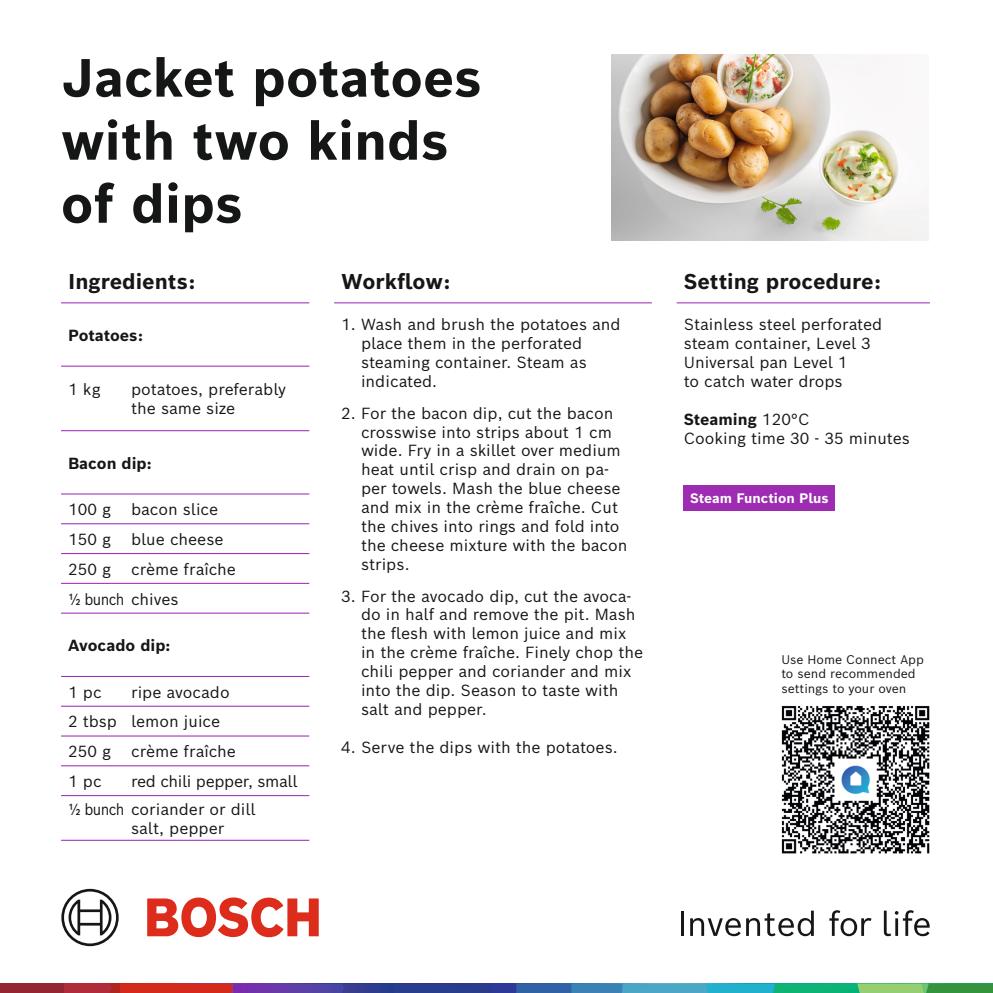
<style>
.page{position:relative;width:993px;height:993px;background:#fff}
.page>*{position:absolute;margin:0;border:0;box-sizing:border-box;transform-origin:0 0}
.t1{font:700 52.5px/63px "Bosch Sans";color:#151616}
.t2{font:700 21px "Bosch Sans";color:#151616}
.t3{font:15.75px/18.9px "Bosch Sans";color:#151616}
.t4{font:15.75px/18.9px "Bosch Sans";color:#151616;scale:.89 1}
.t5{font:700 15.75px "Bosch Sans";color:#151616}
.t6{font:15.75px "Bosch Sans";letter-spacing:-.02em;color:#151616}
.t7{font:700 13.47px "Bosch Sans";color:#fff}
.t8{font:12.25px/14.7px "Bosch Sans";color:#151616}
.s1{font-weight:400}
</style>
<div class="page">
<img style="left:611px;top:55px;width:317px;height:186px">
<div style="left:0;top:983px;width:64px;height:9px;background:#942533"></div>
<svg style="left:64px;top:983px;width:928px;height:9px;background:#566c81"></svg>
<svg style="left:147px;top:897px;width:171px;height:39px"></svg>
<svg style="left:61px;top:888px;width:58px;height:57px"></svg>
<hr style="left:681px;top:911px;width:3px;height:24px;background:#151616">
<svg style="left:690px;top:910px;width:123px;height:25px"></svg>
<svg style="left:829px;top:910px;width:42px;height:25px"></svg>
<svg style="left:883px;top:910px;width:46px;height:25px"></svg>
<hr style="left:61px;top:302px;width:248px;height:1px;background:#9d2cb2">
<hr style="left:61px;top:365px;width:248px;height:1px;background:#9d2cb2">
<hr style="left:61px;top:430px;width:248px;height:1px;background:#9d2cb2">
<hr style="left:61px;top:493px;width:248px;height:1px;background:#9d2cb2">
<hr style="left:61px;top:523px;width:248px;height:1px;background:#9d2cb2">
<hr style="left:61px;top:553px;width:248px;height:1px;background:#9d2cb2">
<hr style="left:61px;top:582px;width:248px;height:1px;background:#9d2cb2">
<hr style="left:61px;top:612px;width:248px;height:1px;background:#9d2cb2">
<hr style="left:61px;top:675px;width:248px;height:1px;background:#9d2cb2">
<hr style="left:61px;top:705px;width:248px;height:1px;background:#9d2cb2">
<hr style="left:61px;top:735px;width:248px;height:1px;background:#9d2cb2">
<hr style="left:61px;top:765px;width:248px;height:1px;background:#9d2cb2">
<hr style="left:61px;top:794px;width:248px;height:1px;background:#9d2cb2">
<hr style="left:334px;top:302px;width:317px;height:1px;background:#9d2cb2">
<hr style="left:676px;top:302px;width:253px;height:1px;background:#9d2cb2">
<hr style="left:61px;top:839px;width:248px;height:1px;background:#9d2cb2">
<div style="left:683px;top:484px;width:151px;height:26px;background:#9d2cb2"></div>
<img style="left:781px;top:705px;width:148px;height:148px">
<p class="t1" style="left:61px;top:45px;width:422px">Jacket potatoes with two kinds of dips</p>
<p class="t2" style="left:68px;top:267px;width:129px">Ingredients:</p>
<p class="t2" style="left:341px;top:267px;width:111px">Workflow:</p>
<p class="t2" style="left:683px;top:267px;width:199px">Setting procedure:</p>
<p class="t5" style="left:68px;top:324px;width:76px">Potatoes:</p>
<p class="t3" style="left:361px;top:314px;width:261px;text-indent:-20px">1. Wash and brush the potatoes and place them in the perforated steaming container. Steam as indicated.</p>
<p class="t3" style="left:361px;top:403px;width:268px;text-indent:-20px">2. For the bacon dip, cut the bacon crosswise into strips about 1 cm wide. Fry in a skillet over medium heat until crisp and drain on pa&shy;per towels. Mash the blue cheese and mix in the crème fraîche. Cut the chives into rings and fold into the cheese mixture with the bacon strips.</p>
<p class="t3" style="left:361px;top:585px;width:283px;text-indent:-20px">3. For the avocado dip, cut the avoca&shy;do in half and remove the pit. Mash the flesh with lemon juice and mix in the crème fraîche. Finely chop the chili pepper and coriander and mix into the dip. Season to taste with salt and pepper.</p>
<p class="t3" style="left:341px;top:736px;width:278px">4. Serve the dips with the potatoes.</p>
<p class="t3" style="left:683px;top:314px;width:200px">Stainless steel perforated steam container, Level 3</p>
<p class="t3" style="left:683px;top:352px;width:165px">Universal pan Level 1 to catch water drops</p>
<p class="t5" style="left:683px;top:408px;width:127px">Steaming <span class="s1">120°C</span></p>
<p class="t3" style="left:683px;top:428px;width:228px">Cooking time 30 - 35 minutes</p>
<p class="t3" style="left:68px;top:379px;width:34px">1 kg</p>
<p class="t3" style="left:131px;top:379px;width:156px">potatoes, preferably the same size</p>
<p class="t5" style="left:68px;top:452px;width:85px">Bacon dip:</p>
<p class="t3" style="left:68px;top:499px;width:45px">100 g</p>
<p class="t3" style="left:131px;top:499px;width:88px">bacon slice</p>
<p class="t3" style="left:68px;top:529px;width:45px">150 g</p>
<p class="t3" style="left:131px;top:529px;width:94px">blue cheese</p>
<p class="t3" style="left:68px;top:559px;width:44px">250 g</p>
<p class="t3" style="left:131px;top:559px;width:106px">crème fraîche</p>
<p class="t4" style="left:68px;top:588px;width:126px">½ bunch chives</p>
<p class="t5" style="left:68px;top:634px;width:104px">Avocado dip:</p>
<p class="t3" style="left:68px;top:681px;width:35px">1 pc</p>
<p class="t3" style="left:131px;top:681px;width:100px">ripe avocado</p>
<p class="t3" style="left:68px;top:711px;width:153px">2 tbsp lemon juice</p>
<p class="t3" style="left:68px;top:741px;width:44px">250 g</p>
<p class="t3" style="left:131px;top:741px;width:106px">crème fraîche</p>
<p class="t3" style="left:68px;top:771px;width:35px">1 pc</p>
<p class="t6" style="left:131px;top:770px;width:168px">red chili pepper, small</p>
<p class="t4" style="left:131px;top:798px;width:141px;text-indent:-63px">½ bunch coriander or dill salt, pepper</p>
<p class="t7" style="left:689px;top:489px;width:140px">Steam Function Plus</p>
<p class="t8" style="left:781px;top:651px;width:144px">Use Home Connect App to send recommended settings to your oven</p>
</div>
